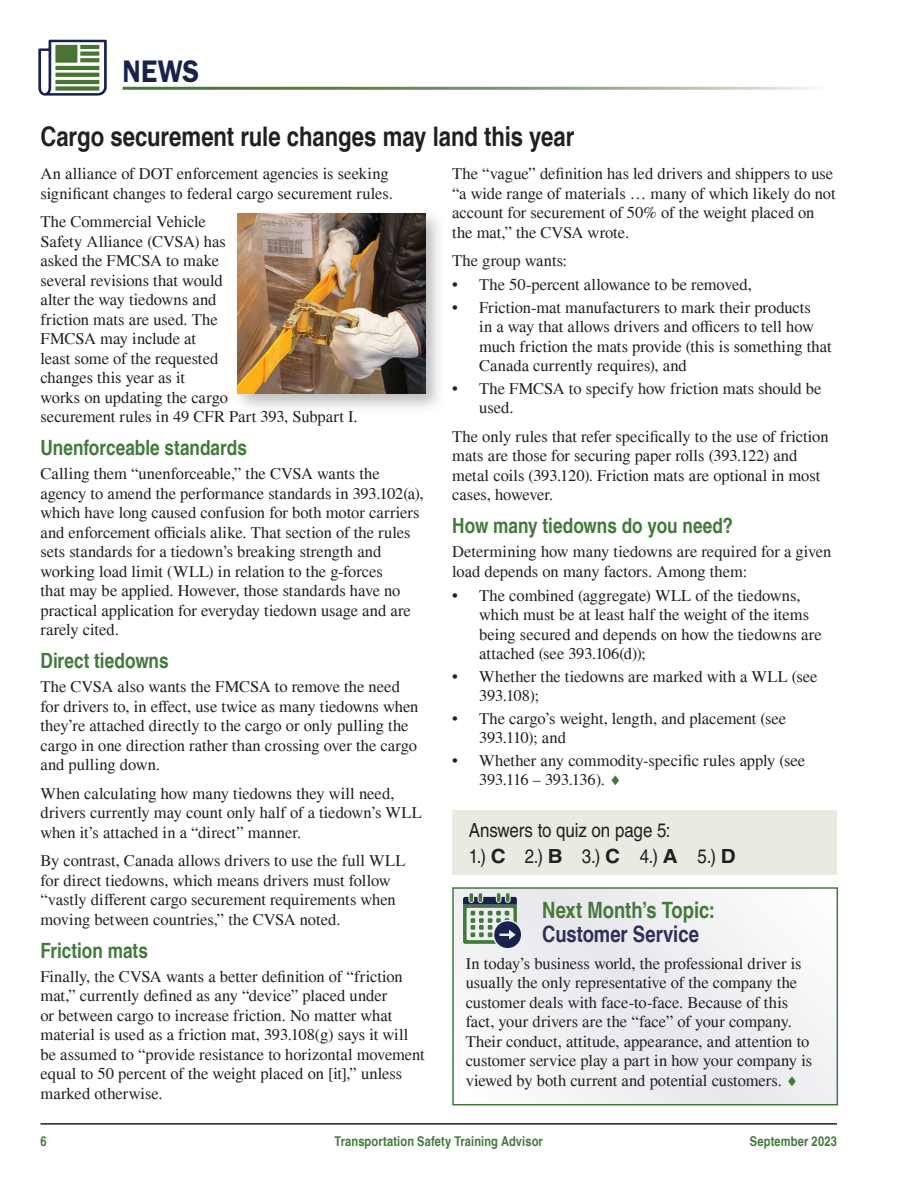
<style>
.page{position:relative;width:918px;height:1188px;background:#fff}
.page>*{position:absolute;margin:0;border:0;box-sizing:border-box;transform-origin:0 0}
.Feature_Headline{font:600 31.35px "ITC Franklin Gothic Std";color:#18224d;scale:.89 1}
.Head_Level_1{font:700 condensed 27px "Helvetica LT Pro";color:#231f20}
.Next_month{font:700 condensed 22.5px/24px "Helvetica LT Pro";color:#417a39}
.Head_Level_2{font:700 condensed 21px "Helvetica LT Pro";color:#417a39}
.Answer-box{font:condensed 19.5px/25.5px "Helvetica LT Std";letter-spacing:-.005em;color:#231f20;scale:1.06 1}
.Body{font:16.5px/19.5px "Times LT Pro";letter-spacing:-.005em;color:#231f20}
.t1{font:700 condensed 13.5px "Helvetica LT Pro";letter-spacing:.01em;color:#417a39}
.s1{color:#417a39}
.s2{font-weight:700;font-stretch:normal}
.s3{color:#2a3058}
</style>
<div class="page">
<hr style="left:40px;top:1123px;width:797px;height:2px;background:#231f20">
<svg style="left:38px;top:40px;width:69px;height:56px"></svg>
<hr style="left:80px;top:45px;width:19px;height:4px;background:#487536">
<svg style="left:55px;top:73px;width:44px;height:4px"></svg>
<div style="left:55px;top:45px;width:22px;height:18px;background:#487536"></div>
<hr style="left:55px;top:80px;width:44px;height:4px;background:#487536">
<div style="left:55px;top:86px;width:44px;height:5px;background:#487536"></div>
<div style="left:80px;top:51px;width:19px;height:5px;background:#487536"></div>
<svg style="left:80px;top:58px;width:19px;height:4px"></svg>
<hr style="left:55px;top:66px;width:44px;height:4px;background:#487536">
<div style="left:453px;top:888px;width:384px;height:217px;background:#efeff2"></div>
<div style="left:452px;top:887px;width:386px;height:219px;border:2px solid #417a39"></div>
<svg style="left:463px;top:893px;width:58px;height:55px"></svg>
<div style="left:452px;top:810px;width:385px;height:65px;background:#e7ebe1"></div>
<div style="left:232px;top:207px;width:214px;height:207px;background:#231f20;opacity:.3"></div>
<img style="left:237px;top:213px;width:188px;height:180px">
<p class="Feature_Headline" style="left:123px;top:53px;width:88px">NEWS</p>
<p class="Head_Level_1" style="left:40px;top:120px;width:535px">Cargo securement rule changes may land this year</p>
<p class="Body" style="left:40px;top:164px;width:354px">An alliance of DOT enforcement agencies is seeking significant changes to federal cargo securement rules.</p>
<p class="Body" style="left:40px;top:212px;width:319px">The Commercial Vehicle<br>Safety Alliance (CVSA) has<br>asked the FMCSA to make<br>several revisions that would<br>alter the way tiedowns and<br>friction mats are used. The<br>FMCSA may include at<br>least some of the requested<br>changes this year as it<br>works on updating the cargo<br>securement rules in 49 CFR Part 393, Subpart I.</p>
<p class="Head_Level_2" style="left:40px;top:435px;width:208px">Unenforceable standards</p>
<p class="Body" style="left:40px;top:464px;width:385px">Calling them “unenforceable,” the CVSA wants the agency to amend the performance standards in 393.102(a), which have long caused confusion for both motor carriers and enforcement officials alike. That section of the rules sets standards for a tiedown’s breaking strength and working load limit (WLL) in relation to the g-forces<br>that may be applied. However, those standards have no practical application for everyday tiedown usage and are rarely cited.</p>
<p class="Head_Level_2" style="left:40px;top:648px;width:130px">Direct tiedowns</p>
<p class="Body" style="left:40px;top:677px;width:380px">The CVSA also wants the FMCSA to remove the need for drivers to, in effect, use twice as many tiedowns when they’re attached directly to the cargo or only pulling the cargo in one direction rather than crossing over the cargo and pulling down.</p>
<p class="Body" style="left:40px;top:783px;width:383px">When calculating how many tiedowns they will need, drivers currently may count only half of a tiedown’s WLL when it’s attached in a “direct” manner.</p>
<p class="Body" style="left:40px;top:851px;width:367px">By contrast, Canada allows drivers to use the full WLL for direct tiedowns, which means drivers must follow “vastly different cargo securement requirements when moving between countries,” the CVSA noted.</p>
<p class="Head_Level_2" style="left:40px;top:938px;width:109px">Friction mats</p>
<p class="Body" style="left:40px;top:966px;width:386px">Finally, the CVSA wants a better definition of “friction mat,” currently defined as any “device” placed under<br>or between cargo to increase friction. No matter what material is used as a friction mat, 393.108(g) says it will be assumed to “provide resistance to horizontal movement equal to 50 percent of the weight placed on [it],” unless marked otherwise.</p>
<p class="Body" style="left:452px;top:164px;width:385px">The “vague” definition has led drivers and shippers to use “a wide range of materials … many of which likely do not account for securement of 50% of the weight placed on the mat,” the CVSA wrote.</p>
<p class="Body" style="left:452px;top:251px;width:116px">The group wants:</p>
<p class="Body" style="left:452px;top:275px;width:301px">• The 50-percent allowance to be removed,</p>
<p class="Body" style="left:479px;top:297px;width:354px;text-indent:-27px">• Friction-mat manufacturers to mark their products<br>in a way that allows drivers and officers to tell how much friction the mats provide (this is something that Canada currently requires), and</p>
<p class="Body" style="left:479px;top:378px;width:344px;text-indent:-27px">• The FMCSA to specify how friction mats should be used.</p>
<p class="Body" style="left:452px;top:426px;width:378px">The only rules that refer specifically to the use of friction mats are those for securing paper rolls (393.122) and metal coils (393.120). Friction mats are optional in most cases, however.</p>
<p class="Head_Level_2" style="left:452px;top:513px;width:282px">How many tiedowns do you need?</p>
<p class="Body" style="left:452px;top:542px;width:381px">Determining how many tiedowns are required for a given load depends on many factors. Among them:</p>
<p class="Body" style="left:479px;top:585px;width:344px;text-indent:-27px">• The combined (aggregate) WLL of the tiedowns, which must be at least half the weight of the items being secured and depends on how the tiedowns are attached (see 393.106(d));</p>
<p class="Body" style="left:479px;top:666px;width:340px;text-indent:-27px">• Whether the tiedowns are marked with a WLL (see<br>393.108);</p>
<p class="Body" style="left:479px;top:708px;width:309px;text-indent:-27px">• The cargo’s weight, length, and placement (see<br>393.110); and</p>
<p class="Body" style="left:479px;top:750px;width:328px;text-indent:-27px">• Whether any commodity-specific rules apply (see<br>393.116 – 393.136). <span class="s1">♦</span></p>
<p class="Answer-box" style="left:469px;top:817px;width:253px">Answers to quiz on page 5:<br>1.) <span class="s2">C</span> 2.) <span class="s2">B</span> 3.) <span class="s2">C</span> 4.) <span class="s2">A</span> 5.) <span class="s2">D</span></p>
<p class="Next_month" style="left:542px;top:898px;width:174px">Next Month’s Topic:<br><span class="s3">Customer Service</span></p>
<p class="Body" style="left:466px;top:953px;width:348px">In today’s business world, the professional driver is usually the only representative of the company the customer deals with face-to-face. Because of this fact, your drivers are the “face” of your company.<br>Their conduct, attitude, appearance, and attention to customer service play a part in how your company is viewed by both current and potential customers. <span class="s1">♦</span></p>
<p class="t1" style="left:40px;top:1133px;width:8px">6</p>
<p class="t1" style="left:335px;top:1133px;width:210px">Transportation Safety Training Advisor</p>
<p class="t1" style="left:750px;top:1133px;width:89px">September 2023</p>
</div>
